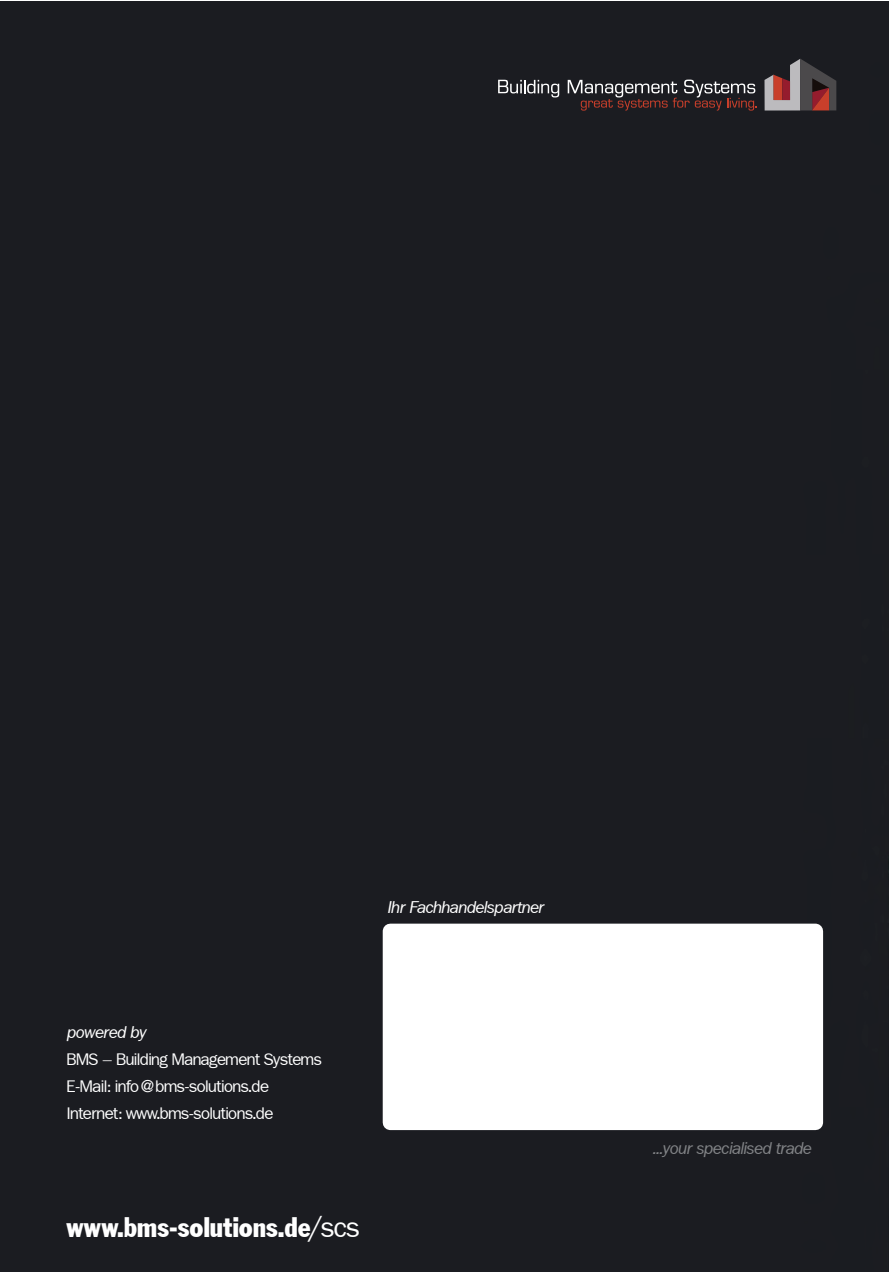
<style>
.page{position:relative;width:889px;height:1272px;background:#fff}
.page>*{position:absolute;margin:0;border:0;box-sizing:border-box;transform-origin:0 0}
.t1{font:27.6px "Frapant Condensed Normal";color:#fff}
.t2{font:16.5px/27px "Frapant Book Normal";color:#fff}
.t3{font:italic 16.5px "Frapant";color:#fff}
.t4{font:italic 16.5px "Frapant";color:#818386}
.s1{font-family:"Frapant Book Normal"}
</style>
<div class="page">
<div style="left:0;top:1px;width:889px;height:1270px;background:#1b1c21"></div>
<svg style="left:764px;top:59px;width:72px;height:51px;background:#6c5355"></svg>
<svg style="left:498px;top:80px;width:61px;height:17px"></svg>
<svg style="left:567px;top:80px;width:189px;height:31px;background:#463c3e"></svg>
<div style="left:383px;top:923px;width:440px;height:207px;background:#fff"></div>
<p class="t3" style="left:387px;top:897px;width:158px">Ihr Fachhandelspartner</p>
<p class="t3" style="left:67px;top:1022px;width:80px">powered by</p>
<p class="t2" style="left:67px;top:1045px;width:256px">BMS – Building Management Systems<br>E-Mail: info@bms-solutions.de<br>Internet: www.bms-solutions.de</p>
<h1 class="t1" style="left:67px;top:1211px;width:294px">www.bms-solutions.de<span class="s1">/scs</span></h1>
<p class="t4" style="left:652px;top:1138px;width:160px">...your specialised trade</p>
</div>
